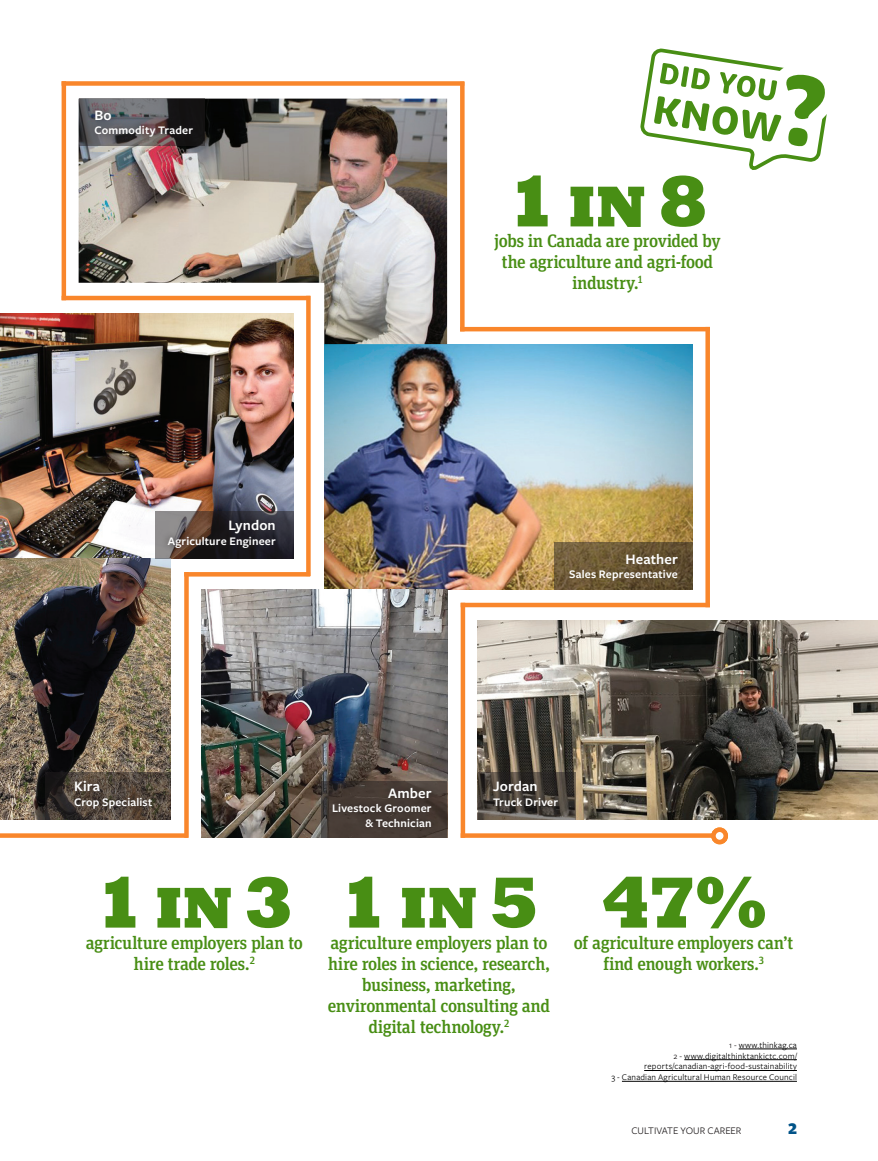
<style>
.page{position:relative;width:878px;height:1161px;background:#fff}
.page>*{position:absolute;margin:0;border:0;box-sizing:border-box;transform-origin:0 0}
.Heading_-_Bold{font:800 73.5px "Rockwell";color:#488e14}
.Deck_Callout{font:500 18px/21px "Unit Slab Pro";letter-spacing:-.025em;color:#488e14;text-align:center}
.t1{font:900 16.5px "Unit Slab Pro";color:#015388}
.Heading_-_Medium{font:600 15px "Freight Sans Pro";letter-spacing:.01em;color:#fff}
.Heading_-_Medium-2{font:600 12px "Freight Sans Pro";letter-spacing:.015em;color:#fff}
.t2{font:10.5px "Freight Sans Pro";color:#231f20}
.Heading_-_Medium-3{font:9px/10.8px "Freight Sans Pro";letter-spacing:.02em;color:#000;text-align:right}
.s1{font-size:58.5px}
.s2{color:#231f20}
</style>
<div class="page">
<img style="left:0;top:313px;width:293px;height:246px">
<img style="left:324px;top:344px;width:368px;height:246px">
<img style="left:0;top:559px;width:171px;height:261px">
<img style="left:478px;top:620px;width:400px;height:200px">
<img style="left:79px;top:99px;width:368px;height:245px">
<img style="left:201px;top:590px;width:246px;height:248px">
<hr style="left:738px;top:1049px;width:58px;height:1px;background:#000">
<hr style="left:684px;top:1059px;width:113px;height:1px;background:#000">
<hr style="left:644px;top:1070px;width:152px;height:1px;background:#000">
<hr style="left:622px;top:1081px;width:175px;height:1px;background:#000">
<svg style="left:45px;top:772px;width:126px;height:48px"></svg>
<svg style="left:155px;top:511px;width:138px;height:48px"></svg>
<div style="left:67px;top:774px;width:92px;height:41px;background:#231f20;opacity:.75"></div>
<div style="left:160px;top:513px;width:122px;height:42px;background:#231f20;opacity:.75"></div>
<svg style="left:554px;top:542px;width:138px;height:48px"></svg>
<svg style="left:321px;top:781px;width:126px;height:57px"></svg>
<div style="left:325px;top:781px;width:113px;height:54px;background:#231f20;opacity:.75"></div>
<div style="left:562px;top:546px;width:122px;height:42px;background:#231f20;opacity:.23"></div>
<svg style="left:478px;top:772px;width:98px;height:48px"></svg>
<svg style="left:79px;top:99px;width:125px;height:47px"></svg>
<div style="left:486px;top:774px;width:78px;height:39px;background:#231f20;opacity:.42"></div>
<div style="left:87px;top:103px;width:113px;height:41px;background:#231f20;opacity:.75"></div>
<svg style="left:713px;top:830px;width:12px;height:12px"></svg>
<div style="left:711px;top:827px;width:17px;height:17px;border:4px solid #f9862b;border-radius:50%"></div>
<div style="left:460px;top:833px;width:253px;height:5px;background:#f9862b"></div>
<hr style="left:460px;top:603px;width:250px;height:4px;background:#f9862b">
<hr style="left:460px;top:327px;width:250px;height:4px;background:#f9862b">
<div style="left:62px;top:81px;width:402px;height:5px;background:#f9862b"></div>
<hr style="left:62px;top:296px;width:248px;height:4px;background:#f9862b">
<div style="left:184px;top:572px;width:126px;height:5px;background:#f9862b"></div>
<div style="left:0;top:833px;width:188px;height:5px;background:#f9862b"></div>
<div style="left:460px;top:603px;width:5px;height:235px;background:#f9862b"></div>
<div style="left:705px;top:327px;width:5px;height:280px;background:#f9862b"></div>
<svg style="left:460px;top:86px;width:4px;height:241px"></svg>
<hr style="left:62px;top:81px;width:4px;height:219px;background:#f9862b">
<svg style="left:306px;top:300px;width:4px;height:272px"></svg>
<div style="left:184px;top:572px;width:5px;height:266px;background:#f9862b"></div>
<svg style="left:640px;top:48px;width:187px;height:122px"></svg>
<p class="Heading_-_Medium" style="left:94px;top:105px;width:19px">Bo</p>
<p class="Heading_-_Medium-2" style="left:94px;top:122px;width:100px">Commodity Trader</p>
<p class="Heading_-_Bold" style="left:506px;top:159px;width:203px">1 <span class="s1">IN</span> 8</p>
<p class="Deck_Callout" style="left:501px;top:251px;width:213px">the agriculture and agri-food industry.<sup>1</sup></p>
<p class="Deck_Callout" style="left:494px;top:230px;width:228px">jobs in Canada are provided by</p>
<p class="Heading_-_Medium" style="left:228px;top:515px;width:49px">Lyndon</p>
<p class="Heading_-_Medium-2" style="left:168px;top:533px;width:109px">Agriculture Engineer</p>
<p class="Heading_-_Medium" style="left:625px;top:549px;width:54px">Heather</p>
<p class="Heading_-_Medium-2" style="left:569px;top:566px;width:110px">Sales Representative</p>
<p class="Heading_-_Medium" style="left:74px;top:776px;width:28px">Kira</p>
<p class="Heading_-_Medium-2" style="left:74px;top:794px;width:80px">Crop Specialist</p>
<p class="Heading_-_Medium" style="left:388px;top:783px;width:45px">Amber</p>
<p class="Heading_-_Medium-2" style="left:332px;top:800px;width:101px">Livestock Groomer</p>
<p class="Heading_-_Medium-2" style="left:365px;top:815px;width:68px">&amp; Technician</p>
<p class="Heading_-_Medium" style="left:493px;top:776px;width:46px">Jordan</p>
<p class="Heading_-_Medium-2" style="left:493px;top:794px;width:67px">Truck Driver</p>
<p class="Heading_-_Bold" style="left:94px;top:861px;width:201px">1 <span class="s1">IN</span> 3</p>
<p class="Deck_Callout" style="left:134px;top:952px;width:123px">hire trade roles.<sup>2</sup></p>
<p class="Deck_Callout" style="left:86px;top:931px;width:219px">agriculture employers plan to</p>
<p class="Heading_-_Bold" style="left:338px;top:861px;width:203px">1 <span class="s1">IN</span> 5</p>
<p class="Deck_Callout" style="left:328px;top:952px;width:224px">hire roles in science, research, business, marketing, environmental consulting and digital technology.<sup>2</sup></p>
<p class="Deck_Callout" style="left:330px;top:931px;width:219px">agriculture employers plan to</p>
<p class="Heading_-_Bold" style="left:600px;top:861px;width:167px">47%</p>
<p class="Deck_Callout" style="left:603px;top:952px;width:162px">find enough workers.<sup>3</sup></p>
<p class="Deck_Callout" style="left:573px;top:931px;width:221px">of agriculture employers can’t</p>
<p class="Heading_-_Medium-3" style="left:644px;top:1039px;width:154px"><span class="s2">1 -</span> www.thinkag.ca<br><span class="s2">2 -</span> www.digitalthinktankictc.com/ reports/canadian-agri-food-sustainability</p>
<p class="Heading_-_Medium-3" style="left:611px;top:1071px;width:187px">3 - Canadian Agricultural Human Resource Council</p>
<p class="t2" style="left:631px;top:1124px;width:112px">CULTIVATE YOUR CAREER</p>
<p class="t1" style="left:788px;top:1116px;width:10px">2</p>
</div>
